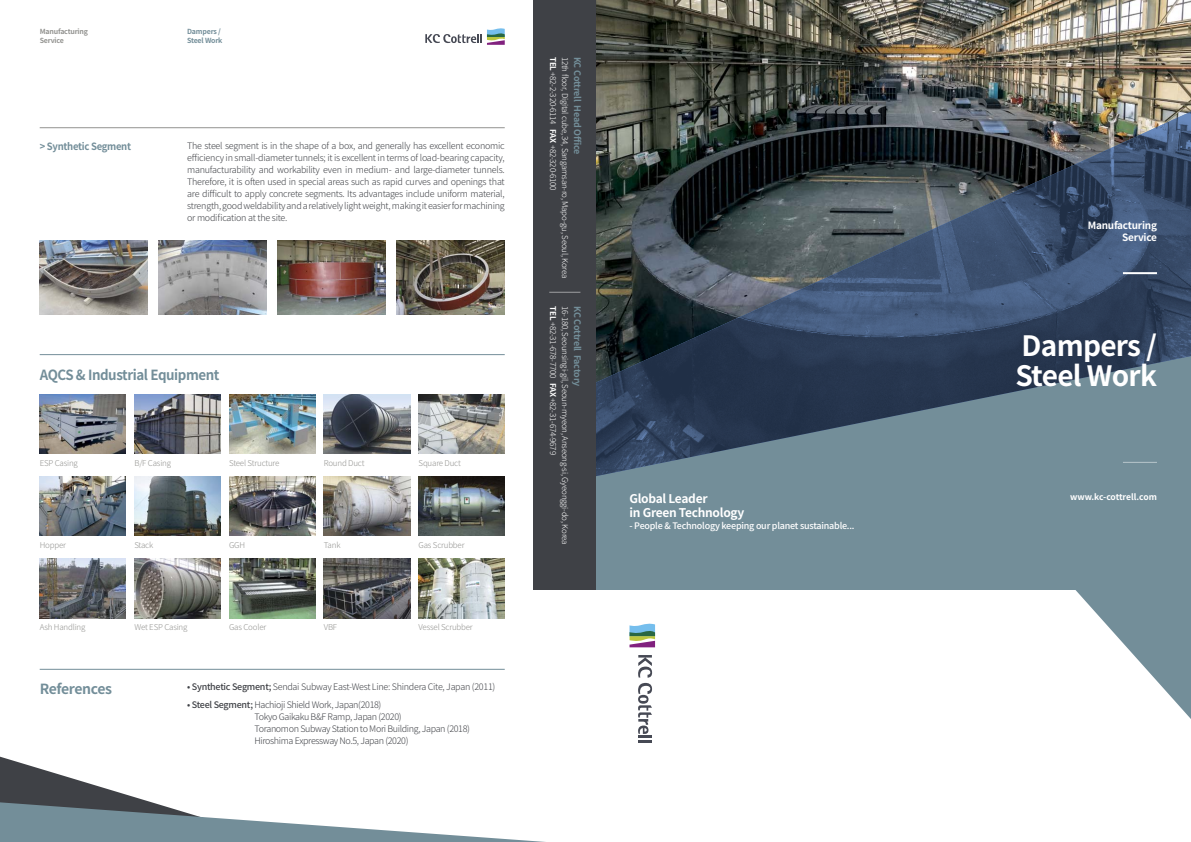
<style>
.page{position:relative;width:1191px;height:842px;background:#fff}
.page>*{position:absolute;margin:0;border:0;box-sizing:border-box;transform-origin:0 0}
.t1{font:700 28px/30px "Noto Sans CJ Kkr";letter-spacing:-.025em;color:#fff}
.t2{font:700 14px "Noto Sans CJ Kkr";letter-spacing:-.03em;color:#738e99;scale:.95 1}
.t3{font:700 14px "Noto Sans CJ Kkr";letter-spacing:-.03em;color:#738e99}
.t4{font:700 12px/14px "Noto Sans CJ Kkr";letter-spacing:-.025em;color:#fff}
.t5{font:700 10px/12px "Noto Sans CJ Kkr";letter-spacing:-.025em;color:#fff;text-align:right}
.t6{font:700 10px "Noto Sans CJ Kkr";letter-spacing:-.03em;color:#738e99;scale:.95 1}
.t7{font:300 9px/12px "Noto Sans CJ Kkr";letter-spacing:-.04em;color:#3f4146}
.t8{font:500 9px "Noto Sans CJ Kkr";letter-spacing:-.025em;color:#fff}
.t9{font:700 9px "Noto Sans CJ Kkr";letter-spacing:-.025em;color:#738e99}
.t10{font:700 8.5px "Noto Sans CJ Kkr";letter-spacing:-.005em;color:#fff}
.t11{font:300 8px "Noto Sans CJ Kkr";letter-spacing:-.025em;color:#fff}
.t12{font:300 8px "Noto Sans CJ Kkr";letter-spacing:-.025em;color:#939390}
.t13{font:700 7px/9px "Noto Sans CJ Kkr";letter-spacing:-.025em;color:#939390}
.t14{font:700 7px/9px "Noto Sans CJ Kkr";letter-spacing:-.025em;color:#738e99}
.s1{font-weight:500}
.s2{font-weight:700}
</style>
<div class="page">
<img style="left:595px;top:0;width:596px;height:112px">
<div style="left:595px;top:397px;width:596px;height:193px;background:#738e99"></div>
<svg style="left:1075px;top:590px;width:116px;height:129px"></svg>
<img style="left:595px;top:112px;width:596px;height:364px">
<div style="left:533px;top:0;width:62px;height:590px;background:#3f4146"></div>
<svg style="left:0;top:757px;width:545px;height:85px"></svg>
<svg style="left:629px;top:623px;width:26px;height:24px"></svg>
<hr style="left:638px;top:735px;width:14px;height:3px;background:#464954">
<hr style="left:638px;top:740px;width:14px;height:3px;background:#464954">
<svg style="left:638px;top:655px;width:14px;height:79px"></svg>
<hr style="left:1123px;top:272px;width:34px;height:2px;background:#fff">
<hr style="left:1123px;top:462px;width:34px;height:1px;background:#fff">
<hr style="left:549px;top:292px;width:31px;height:1px;background:#fff">
<svg style="left:425px;top:28px;width:80px;height:17px"></svg>
<hr style="left:40px;top:669px;width:465px;height:1px;background:#738e99">
<img style="left:40px;top:241px;width:107px;height:74px">
<img style="left:40px;top:394px;width:86px;height:60px">
<img style="left:40px;top:476px;width:86px;height:60px">
<img style="left:40px;top:558px;width:86px;height:60px">
<img style="left:134px;top:394px;width:87px;height:60px">
<img style="left:134px;top:476px;width:87px;height:60px">
<img style="left:134px;top:558px;width:87px;height:60px">
<img style="left:229px;top:394px;width:86px;height:60px">
<img style="left:229px;top:476px;width:86px;height:60px">
<img style="left:229px;top:558px;width:86px;height:60px">
<img style="left:324px;top:394px;width:86px;height:60px">
<img style="left:324px;top:476px;width:86px;height:60px">
<img style="left:324px;top:558px;width:86px;height:60px">
<img style="left:418px;top:394px;width:87px;height:60px">
<img style="left:418px;top:558px;width:87px;height:60px">
<img style="left:397px;top:241px;width:108px;height:73px">
<img style="left:159px;top:241px;width:107px;height:74px">
<img style="left:278px;top:241px;width:108px;height:74px">
<hr style="left:40px;top:128px;width:465px;height:1px;background:#939390">
<hr style="left:40px;top:354px;width:465px;height:1px;background:#738e99">
<img style="left:418px;top:476px;width:87px;height:60px">
<p class="t13" style="left:40px;top:27px;width:50px">Manufacturing<br>Service</p>
<p class="t6" style="left:40px;top:140px;width:98px">&gt; Synthetic Segment</p>
<p class="t14" style="left:187px;top:27px;width:37px">Dampers /<br>Steel Work</p>
<p class="t7" style="left:187px;top:140px;width:319px;text-align:justify">The steel segment is in the shape of a box, and generally has excellent economic efficiency in small-diameter tunnels; it is excellent in terms of load-bearing capacity, manufacturability and workability even in medium- and large-diameter tunnels.<br>Therefore, it is often used in special areas such as rapid curves and openings that are difficult to apply concrete segments. Its advantages include uniform material, strength, good weldability and a relatively light weight, making it easier for machining or modification at the site.</p>
<h2 class="t2" style="left:40px;top:367px;width:191px">AQCS &amp; Industrial Equipment</h2>
<p class="t12" style="left:40px;top:458px;width:40px">ESP Casing</p>
<p class="t12" style="left:134px;top:458px;width:38px">B/F Casing</p>
<p class="t12" style="left:229px;top:458px;width:52px">Steel Structure</p>
<p class="t12" style="left:324px;top:458px;width:42px">Round Duct</p>
<p class="t12" style="left:418px;top:458px;width:44px">Square Duct</p>
<p class="t12" style="left:40px;top:540px;width:28px">Hopper</p>
<p class="t12" style="left:134px;top:540px;width:20px">Stack</p>
<p class="t12" style="left:229px;top:540px;width:18px">GGH</p>
<p class="t12" style="left:324px;top:540px;width:18px">Tank</p>
<p class="t12" style="left:418px;top:540px;width:47px">Gas Scrubber</p>
<p class="t12" style="left:40px;top:623px;width:47px">Ash Handling</p>
<p class="t12" style="left:134px;top:623px;width:55px">Wet ESP Casing</p>
<p class="t12" style="left:229px;top:623px;width:39px">Gas Cooler</p>
<p class="t12" style="left:324px;top:623px;width:15px">VBF</p>
<p class="t12" style="left:418px;top:623px;width:56px">Vessel Scrubber</p>
<h2 class="t3" style="left:40px;top:681px;width:74px">References</h2>
<p class="t7" style="left:187px;top:681px;width:310px"><span class="s1">• Synthetic Segment;</span> Sendai Subway East-West Line: Shindera Cite, Japan (2011)</p>
<p class="t7" style="left:254px;top:699px;width:217px;text-indent:-67px"><span class="s1">• Steel Segment;</span> Hachioji Shield Work, Japan(2018)<br>Tokyo Gaikaku B&amp;F Ramp, Japan (2020)<br>Toranomon Subway Station to Mori Building, Japan (2018)<br>Hiroshima Expressway No.5, Japan (2020)</p>
<p class="t11" style="left:557px;top:57px;width:135px;rotate:90deg"><span class="s2">TEL</span> +82-2-320-6114 <span class="s2">FAX</span> +82-320-6100</p>
<p class="t11" style="left:569px;top:57px;width:223px;rotate:90deg">12th floor, Digital cube, 34, Sangamsan-ro, Mapo-gu, Seoul, Korea</p>
<p class="t9" style="left:582px;top:57px;width:99px;rotate:90deg">KC Cottrell Head Office</p>
<p class="t11" style="left:557px;top:306px;width:150px;rotate:90deg"><span class="s2">TEL</span> +82-31-678-7700 <span class="s2">FAX</span> +82-31-674-9679</p>
<p class="t11" style="left:569px;top:306px;width:240px;rotate:90deg">16-180, Seounsingi-gil, Seoun-myeon, Anseong-si, Gyeonggi-do, Korea</p>
<p class="t9" style="left:582px;top:306px;width:82px;rotate:90deg">KC Cottrell Factory</p>
<h3 class="t4" style="left:629px;top:492px;width:116px">Global Leader<br>in Green Technology</h3>
<p class="t8" style="left:629px;top:520px;width:226px">- People &amp; Technology keeping our planet sustainable...</p>
<p class="t5" style="left:1087px;top:220px;width:71px">Manufacturing<br>Service</p>
<h1 class="t1" style="left:1015px;top:332px;width:143px">Dampers /<br>Steel Work</h1>
<p class="t10" style="left:1070px;top:492px;width:88px">www.kc-cottrell.com</p>
</div>
